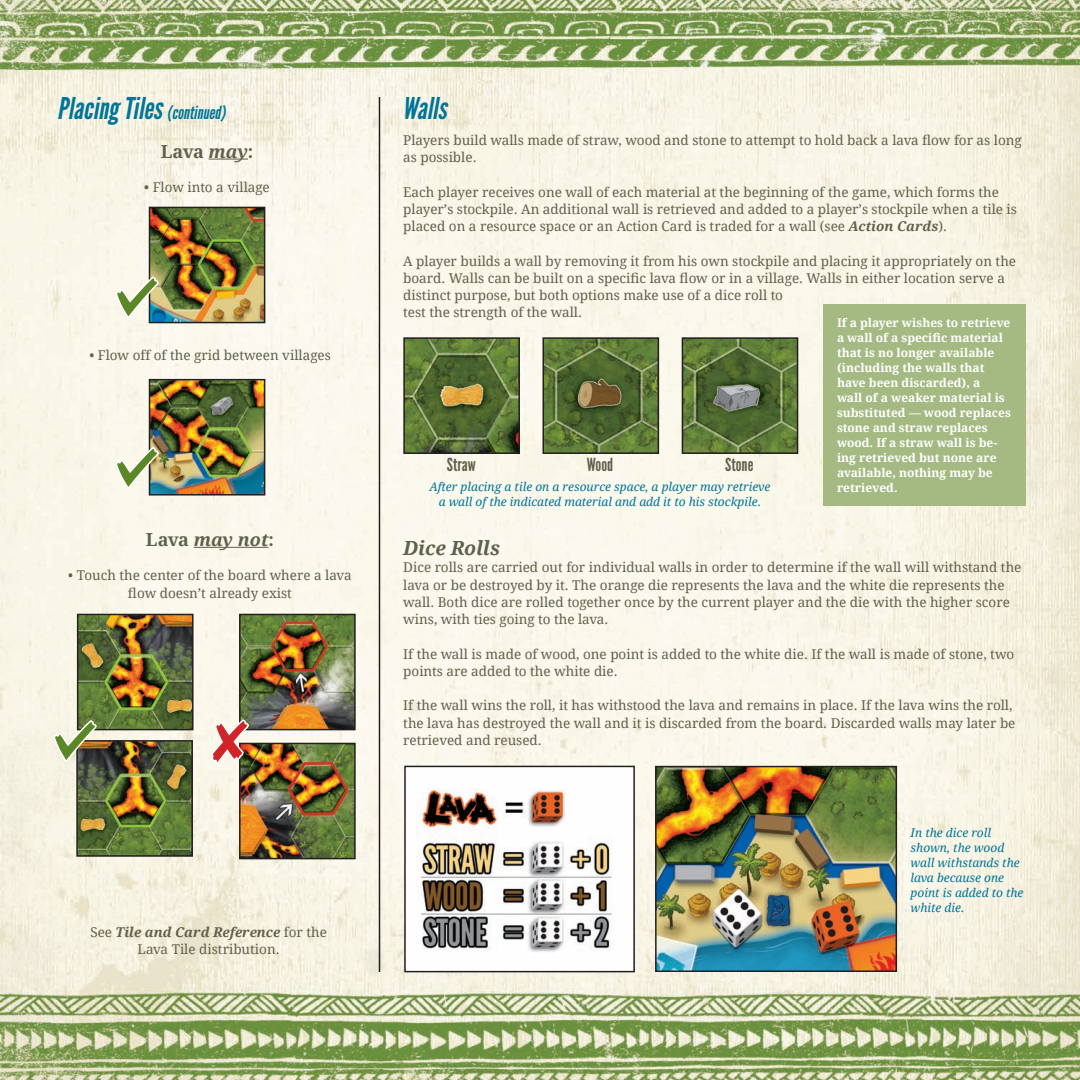
<style>
.page{position:relative;width:1080px;height:1080px;background:#fff}
.page>*{position:absolute;margin:0;border:0;box-sizing:border-box;transform-origin:0 0}
.t1{font:italic 30px "League Gothic";color:#007598}
.t2{font:italic 700 19.5px "Droid Serif";color:#60614b}
.t3{font:18px "League Gothic";color:#60614b}
.t4{font:italic 700 18px "Droid Serif";color:#60614b}
.t5{font:700 18px "Droid Serif";color:#60614b}
.t6{font:13.5px/17.2px "Droid Serif";color:#60614b}
.t7{font:700 12px/15px "Droid Serif";color:#fff}
.t8{font:italic 12px/15px "Droid Serif";color:#007598;text-align:center}
.s1{font-size:18px}
.s2{font-style:italic}
.s3{font-style:normal}
.s4{font-weight:700;font-style:italic}
</style>
<div class="page">
<img style="left:0;top:0;width:1080px;height:1080px">
<img style="left:242px;top:746px;width:111px;height:110px">
<div style="left:239px;top:743px;width:117px;height:116px;border:2px solid #231f20"></div>
<img style="left:546px;top:340px;width:110px;height:111px">
<div style="left:543px;top:337px;width:116px;height:117px;border:2px solid #231f20"></div>
<img style="left:152px;top:210px;width:110px;height:110px">
<div style="left:149px;top:207px;width:116px;height:116px;border:2px solid #231f20"></div>
<img style="left:152px;top:382px;width:110px;height:111px">
<div style="left:149px;top:379px;width:116px;height:117px;border:2px solid #231f20"></div>
<hr style="left:209px;top:159px;width:39px;height:1px;background:#60614b">
<img style="left:80px;top:617px;width:111px;height:110px">
<div style="left:77px;top:614px;width:117px;height:116px;border:2px solid #231f20"></div>
<img style="left:242px;top:617px;width:111px;height:110px">
<div style="left:239px;top:614px;width:117px;height:116px;border:2px solid #231f20"></div>
<img style="left:79px;top:743px;width:111px;height:111px">
<div style="left:76px;top:740px;width:117px;height:117px;border:2px solid #231f20"></div>
<img style="left:406px;top:340px;width:111px;height:111px">
<div style="left:403px;top:337px;width:117px;height:117px;border:2px solid #231f20"></div>
<img style="left:685px;top:340px;width:110px;height:111px">
<div style="left:682px;top:337px;width:116px;height:117px;border:2px solid #231f20"></div>
<hr style="left:379px;top:97px;width:1px;height:875px;background:#231f20">
<div style="left:824px;top:304px;width:202px;height:202px;background:#a4ba82"></div>
<hr style="left:194px;top:547px;width:75px;height:1px;background:#60614b">
<svg style="left:115px;top:276px;width:45px;height:44px;background:#beccaf"></svg>
<svg style="left:115px;top:446px;width:45px;height:44px;background:#c3ccab"></svg>
<svg style="left:53px;top:719px;width:45px;height:45px;background:#a5ab89"></svg>
<img style="left:658px;top:769px;width:236px;height:200px">
<div style="left:655px;top:766px;width:242px;height:206px;border:2px solid #231f20"></div>
<img style="left:407px;top:769px;width:225px;height:200px">
<div style="left:404px;top:766px;width:231px;height:206px;border:2px solid #231f20"></div>
<svg style="left:210px;top:718px;width:40px;height:47px;background:#d89b94"></svg>
<h1 class="t1" style="left:57px;top:91px;width:174px">PlacingTiles<span class="s1">(continued)</span></h1>
<h3 class="t5" style="left:161px;top:140px;width:94px">Lava <span class="s2">may</span>:</h3>
<p class="t6" style="left:144px;top:179px;width:127px">• Flow into a village</p>
<p class="t6" style="left:89px;top:347px;width:243px">• Flow off of the grid between villages</p>
<h3 class="t4" style="left:146px;top:528px;width:130px"><span class="s3">Lava</span> may not<span class="s3">:</span></h3>
<p class="t6" style="left:68px;top:567px;width:285px;text-align:center">• Touch the center of the board where a lava flow doesn’t already exist</p>
<p class="t6" style="left:90px;top:924px;width:238px;text-align:center">See <span class="s4">Tile and Card Reference</span> for the<br>Lava Tile distribution.</p>
<h1 class="t1" style="left:402px;top:91px;width:52px">Walls</h1>
<p class="t6" style="left:403px;top:131px;width:620px">Players build walls made of straw, wood and stone to attempt to hold back a lava flow for as long as possible.</p>
<p class="t6" style="left:403px;top:183px;width:615px">Each player receives one wall of each material at the beginning of the game, which forms the player’s stockpile. An additional wall is retrieved and added to a player’s stockpile when a tile is placed on a resource space or an Action Card is traded for a wall (see <span class="s4">Action Cards</span>).</p>
<p class="t6" style="left:403px;top:252px;width:614px">A player builds a wall by removing it from his own stockpile and placing it appropriately on the board. Walls can be built on a specific lava flow or in a village. Walls in either location serve a distinct purpose, but both options make use of a dice roll to<br>test the strength of the wall.</p>
<p class="t7" style="left:837px;top:315px;width:176px">If a player wishes to retrieve a wall of a specific material that is no longer available (including the walls that have been discarded), a<br>wall of a weaker material is substituted — wood replaces stone and straw replaces wood. If a straw wall is be&shy;ing retrieved but none are available, nothing may be retrieved.</p>
<h3 class="t3" style="left:447px;top:454px;width:30px">Straw</h3>
<h3 class="t3" style="left:587px;top:454px;width:28px">Wood</h3>
<h3 class="t3" style="left:725px;top:454px;width:30px">Stone</h3>
<p class="t8" style="left:429px;top:479px;width:343px">After placing a tile on a resource space, a player may retrieve a wall of the indicated material and add it to his stockpile.</p>
<h2 class="t2" style="left:403px;top:536px;width:98px">Dice Rolls</h2>
<p class="t6" style="left:403px;top:559px;width:620px">Dice rolls are carried out for individual walls in order to determine if the wall will withstand the lava or be destroyed by it. The orange die represents the lava and the white die represents the wall. Both dice are rolled together once by the current player and the die with the higher score wins, with ties going to the lava.</p>
<p class="t6" style="left:403px;top:645px;width:613px">If the wall is made of wood, one point is added to the white die. If the wall is made of stone, two points are added to the white die.</p>
<p class="t6" style="left:403px;top:697px;width:614px">If the wall wins the roll, it has withstood the lava and remains in place. If the lava wins the roll, the lava has destroyed the wall and it is discarded from the board. Discarded walls may later be retrieved and reused.</p>
<p class="t8" style="left:911px;top:825px;width:114px;text-align:left">In the dice roll shown, the wood wall withstands the lava because one point is added to the white die.</p>
</div>
